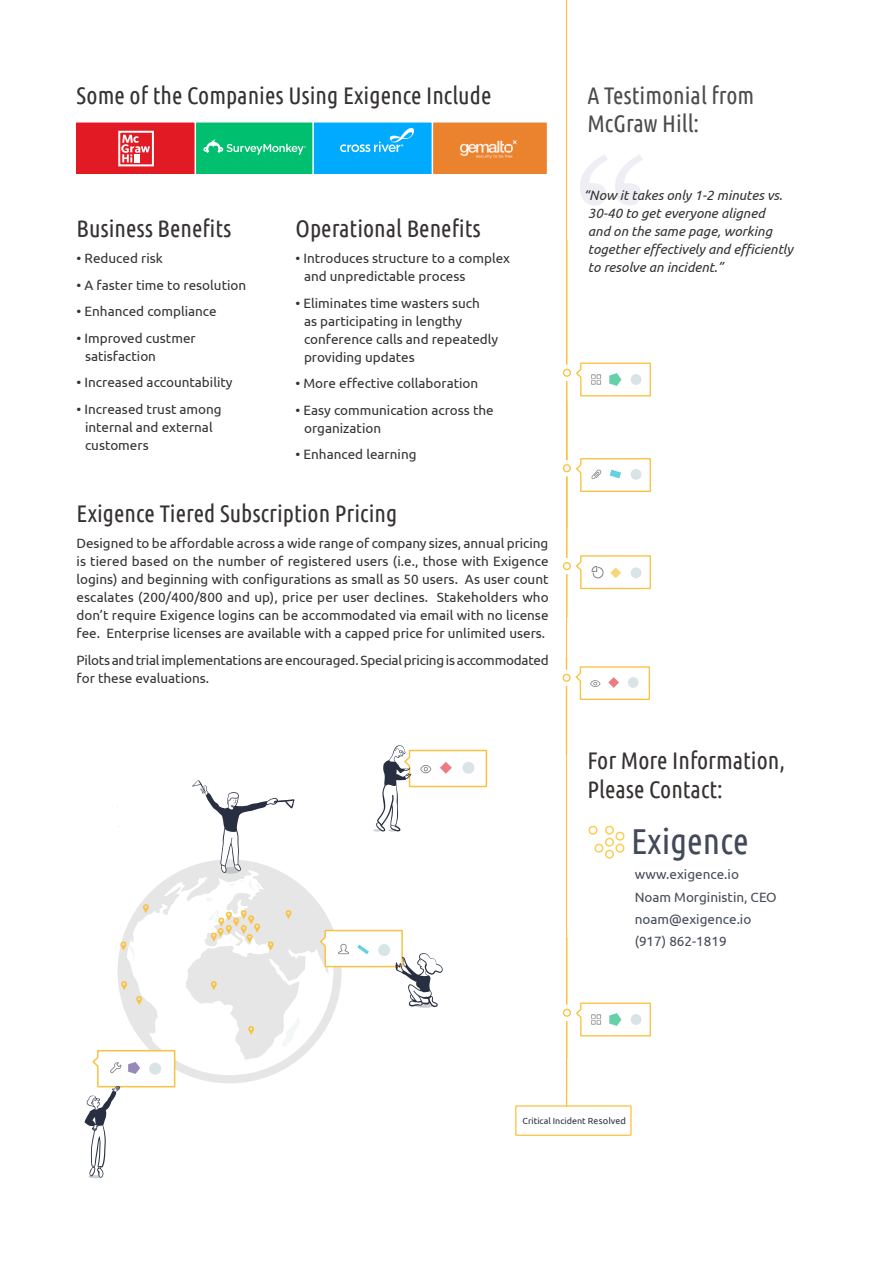
<style>
.page{position:relative;width:893px;height:1263px;background:#fff}
.page>*{position:absolute;margin:0;border:0;box-sizing:border-box;transform-origin:0 0}
.t1{font:194.4px "Georgia";color:rgb(149 138 186/.24)}
.t2{font:36px "Ubuntu Condensed";color:#424a5a}
.BULLETS{font:24px/28.8px "Ubuntu Condensed";color:#353231}
.BULLETS-2{font:24px/28.8px "Ubuntu Condensed";color:#4b4c4d}
.BULLETS-3{font:13.5px/18px "Ubuntu";color:#353231}
.text{font:13.5px/18px "Ubuntu";color:#353231}
.text-2{font:italic 13.5px/18px "Ubuntu";color:#353231}
.BULLETS-4{font:13.5px "Ubuntu";color:#454b59}
.t3{font:8.85px "Ubuntu";color:#282f40}
.s1{font-family:"Lucida Grande"}
</style>
<div class="page">
<div style="left:605px;top:850px;width:9px;height:9px;border:2px solid #fbcf54;border-radius:50%"></div>
<div style="left:615px;top:844px;width:9px;height:9px;border:2px solid #fbcf54;border-radius:50%"></div>
<div style="left:594px;top:844px;width:9px;height:9px;border:2px solid #fbcf54;border-radius:50%"></div>
<div style="left:605px;top:838px;width:9px;height:9px;border:2px solid #fbcf54;border-radius:50%"></div>
<div style="left:615px;top:832px;width:9px;height:9px;border:2px solid #fbcf54;border-radius:50%"></div>
<div style="left:588px;top:826px;width:9px;height:9px;border:2px solid #fbcf54;border-radius:50%"></div>
<div style="left:605px;top:826px;width:9px;height:9px;border:2px solid #fbcf54;border-radius:50%"></div>
<hr style="left:566px;top:0;width:1px;height:616px;background:#fac240">
<hr style="left:566px;top:455px;width:1px;height:638px;background:#fac240">
<hr style="left:566px;top:1061px;width:1px;height:46px;background:#fac240">
<svg style="left:515px;top:1105px;width:117px;height:31px"></svg>
<div style="left:559px;top:1004px;width:16px;height:17px;border:9px solid #fff;border-radius:50%"></div>
<div style="left:563px;top:1009px;width:8px;height:8px;border:1px solid #fac240;border-radius:50%"></div>
<svg style="left:576px;top:1002px;width:75px;height:34px"></svg>
<svg style="left:118px;top:859px;width:224px;height:224px"></svg>
<svg style="left:136px;top:996px;width:6px;height:9px"></svg>
<svg style="left:121px;top:981px;width:6px;height:9px"></svg>
<svg style="left:211px;top:981px;width:6px;height:9px"></svg>
<svg style="left:248px;top:1026px;width:6px;height:9px"></svg>
<svg style="left:206px;top:880px;width:54px;height:63px"></svg>
<svg style="left:286px;top:910px;width:5px;height:9px"></svg>
<svg style="left:268px;top:941px;width:6px;height:9px"></svg>
<svg style="left:121px;top:941px;width:5px;height:9px"></svg>
<svg style="left:143px;top:904px;width:6px;height:9px"></svg>
<svg style="left:232px;top:799px;width:5px;height:7px"></svg>
<svg style="left:192px;top:780px;width:18px;height:23px"></svg>
<svg style="left:221px;top:829px;width:19px;height:45px"></svg>
<svg style="left:88px;top:1168px;width:15px;height:10px"></svg>
<svg style="left:92px;top:1050px;width:83px;height:58px"></svg>
<svg style="left:320px;top:930px;width:103px;height:45px"></svg>
<svg style="left:410px;top:997px;width:27px;height:11px"></svg>
<svg style="left:373px;top:748px;width:114px;height:83px"></svg>
<div style="left:195px;top:122px;width:119px;height:53px;background:#00bf6f"></div>
<svg style="left:203px;top:139px;width:103px;height:16px"></svg>
<div style="left:194px;top:121px;width:121px;height:54px;border:2px solid #fff"></div>
<div style="left:432px;top:122px;width:116px;height:53px;background:#eb822d"></div>
<svg style="left:460px;top:139px;width:57px;height:19px"></svg>
<div style="left:431px;top:121px;width:117px;height:54px;border:2px solid #fff"></div>
<div style="left:76px;top:122px;width:119px;height:53px;background:#e21a23"></div>
<svg style="left:122px;top:134px;width:18px;height:29px"></svg>
<div style="left:118px;top:131px;width:36px;height:35px;border:2px solid #fff"></div>
<svg style="left:121px;top:135px;width:29px;height:27px"></svg>
<div style="left:65px;top:121px;width:131px;height:54px;border:2px solid #fff"></div>
<div style="left:313px;top:122px;width:119px;height:53px;background:#00abff"></div>
<svg style="left:340px;top:128px;width:74px;height:24px"></svg>
<div style="left:312px;top:121px;width:121px;height:54px;border:2px solid #fff"></div>
<div style="left:558px;top:670px;width:17px;height:16px;border:9px solid #fff;border-radius:50%"></div>
<div style="left:563px;top:674px;width:8px;height:8px;border:1px solid #fac240;border-radius:50%"></div>
<svg style="left:575px;top:666px;width:75px;height:34px"></svg>
<div style="left:559px;top:365px;width:16px;height:16px;border:9px solid #fff;border-radius:50%"></div>
<div style="left:563px;top:369px;width:8px;height:8px;border:1px solid #fac240;border-radius:50%"></div>
<div style="left:559px;top:558px;width:16px;height:16px;border:9px solid #fff;border-radius:50%"></div>
<div style="left:563px;top:562px;width:8px;height:8px;border:1px solid #fac240;border-radius:50%"></div>
<svg style="left:576px;top:555px;width:75px;height:34px"></svg>
<img style="left:589px;top:563px;width:17px;height:17px">
<div style="left:631px;top:567px;width:10px;height:11px;background:#d9e4e7;border-radius:5px"></div>
<svg style="left:576px;top:363px;width:75px;height:33px"></svg>
<div style="left:559px;top:460px;width:16px;height:16px;border:9px solid #fff;border-radius:50%"></div>
<div style="left:563px;top:464px;width:8px;height:8px;border:1px solid #fac240;border-radius:50%"></div>
<svg style="left:576px;top:458px;width:75px;height:34px"></svg>
<p class="BULLETS" style="left:77px;top:80px;width:416px">Some of the Companies Using Exigence Include</p>
<p class="BULLETS" style="left:77px;top:213px;width:156px">Business Benefits</p>
<p class="text" style="left:77px;top:249px;width:88px">• Reduced risk</p>
<p class="text" style="left:77px;top:275px;width:171px">A• faster time to resolution</p>
<p class="text" style="left:77px;top:302px;width:142px">• Enhanced compliance</p>
<p class="text" style="left:85px;top:328px;width:112px;text-indent:-9px">• Improved custmer satisfaction</p>
<p class="text" style="left:77px;top:373px;width:158px">• Increased accountability</p>
<p class="text" style="left:85px;top:399px;width:138px;text-indent:-9px">• Increased trust among internal and external customers</p>
<p class="BULLETS" style="left:296px;top:213px;width:187px">Operational Benefits</p>
<p class="text" style="left:304px;top:249px;width:208px;text-indent:-9px">• Introduces structure to a complex and unpredictable process</p>
<p class="text" style="left:304px;top:293px;width:196px;text-indent:-9px">• Eliminates time wasters such<br>as participating in lengthy conference calls and repeatedly providing updates</p>
<p class="text" style="left:296px;top:374px;width:184px">• More effective collaboration</p>
<p class="text" style="left:304px;top:400px;width:191px;text-indent:-9px">• Easy communication across the organization</p>
<p class="text" style="left:296px;top:445px;width:123px">• Enhanced learning</p>
<p class="BULLETS" style="left:77px;top:498px;width:322px">Exigence Tiered Subscription Pricing</p>
<p class="BULLETS-3" style="left:77px;top:534px;width:474px;text-align:right">Designed to be affordable across a wide range of company sizes, annual pricing is tiered based on the number of registered users ( e.i ., those with Exigence<br>As user count</p>
<p class="BULLETS-3" style="left:437px;top:570px;width:113px;text-indent:-360px">logins) and beginning with configurations as small as 50 users.<br>Stakeholders who</p>
<p class="BULLETS-3" style="left:77px;top:588px;width:353px">escalates (200/400/800 and up ,) price per user declines.</p>
<p class="BULLETS-3" style="left:77px;top:606px;width:473px">don t’ require Exigence logins can be accommodated via email with no license</p>
<p class="BULLETS-3" style="left:106px;top:624px;width:440px">Enterprise licenses are available with a capped price for unlimited users.</p>
<p class="BULLETS-3" style="left:77px;top:624px;width:25px">fee.</p>
<p class="BULLETS-3" style="left:77px;top:650px;width:474px">Pilotsandtrialimplementationsareencouraged.Specialpricingisaccommodated for these evaluations.</p>
<p class="BULLETS-2" style="left:587px;top:80px;width:168px">A Testimonial from<br>McGraw Hill:</p>
<h1 class="t1" style="left:572px;top:122px;width:81px">”</h1>
<p class="text-2" style="left:588px;top:186px;width:207px;text-indent:-4px">“Now it takes only 1-2 minutes vs.<br>30-40 to get everyone aligned<br>and on the same page, working together effectively and efficiently to resolve an incident “.</p>
<p class="BULLETS" style="left:587px;top:745px;width:199px">For More Information,<br>Please Contact:</p>
<p class="t2" style="left:631px;top:819px;width:119px">Exigence</p>
<p class="BULLETS-4" style="left:635px;top:866px;width:106px">www.exigence i o.</p>
<p class="BULLETS-4" style="left:635px;top:888px;width:144px">Noam Morginistin, CEO</p>
<p class="BULLETS-4" style="left:635px;top:911px;width:118px">noam@exigence i o.</p>
<p class="BULLETS-4" style="left:635px;top:933px;width:94px">)917( 862-1819</p>
<p class="t3" style="left:523px;top:1115px;width:105px">Critical Incident R<span class="s1">esolved</span></p>
</div>
